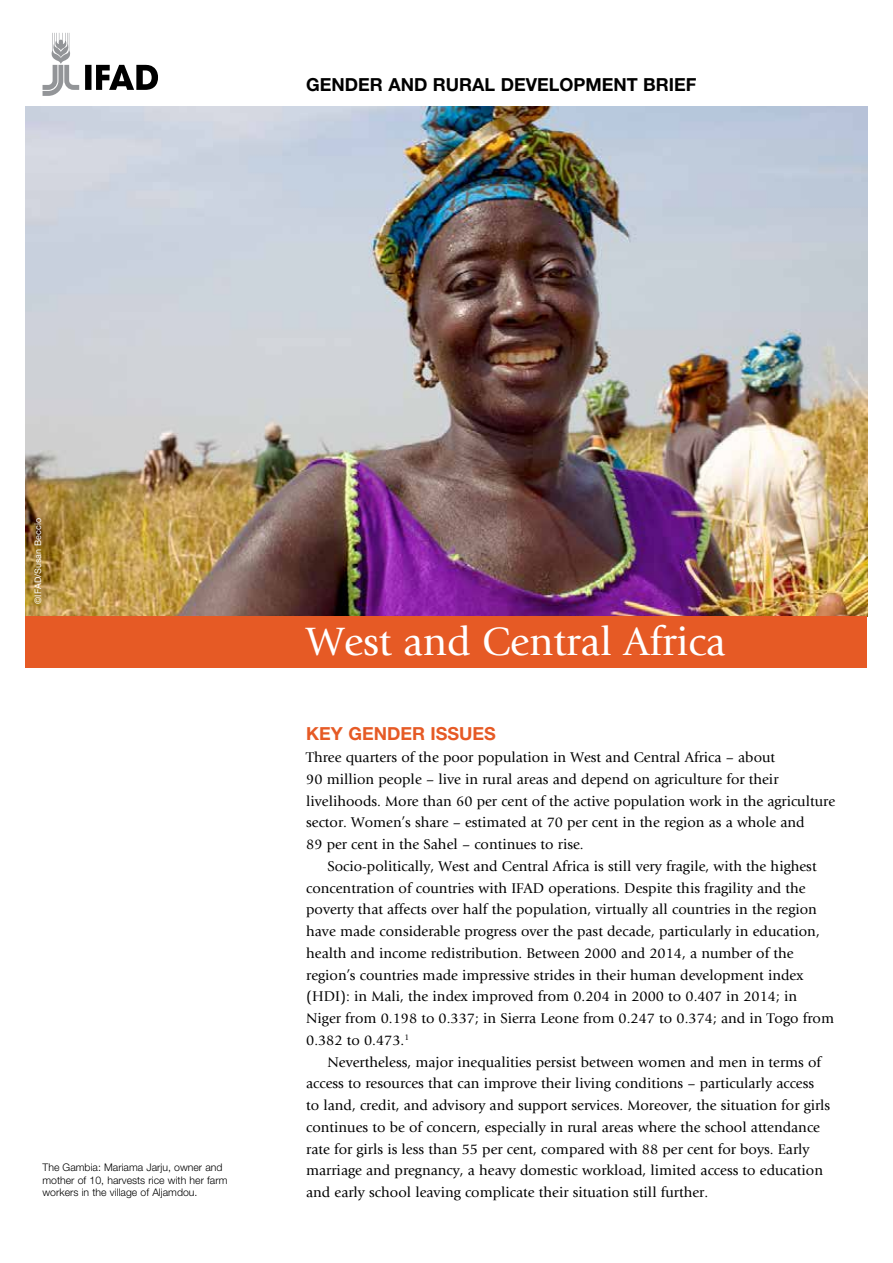
<style>
.page{position:relative;width:893px;height:1263px;background:#fff}
.page>*{position:absolute;margin:0;border:0;box-sizing:border-box;transform-origin:0 0}
.t1{font:41.25px "Giovanni";letter-spacing:-.005em;color:#fff}
.t2{font:700 18px "Helvetica Neue";color:#000}
.t3{font:700 18px "Helvetica Neue";color:#e65a25}
.t4{font:14.7px/21.8px "Giovanni";color:#000}
.t5{font:300 10.5px/12.6px "Helvetica Neue";color:#000}
.t6{font:9px "Helvetica Neue";color:#fff}
</style>
<div class="page">
<img style="left:26px;top:106px;width:841px;height:511px">
<div style="left:26px;top:617px;width:841px;height:51px;background:#e65a25"></div>
<svg style="left:85px;top:65px;width:73px;height:25px"></svg>
<svg style="left:43px;top:33px;width:36px;height:63px"></svg>
<p class="t2" style="left:306px;top:73px;width:392px">GENDER AND RURAL DEVELOPMENT BRIEF</p>
<p class="t6" style="left:33px;top:604px;width:87px;rotate:-90deg">©IFAD/Susan Beccio</p>
<p class="t5" style="left:43px;top:1161px;width:186px">The Gambia: Mariama Jarju, owner and mother of 10, harvests rice with her farm workers in the village of Aljamdou.</p>
<h1 class="t1" style="left:306px;top:618px;width:421px">West and Central Africa</h1>
<p class="t3" style="left:306px;top:723px;width:191px">KEY GENDER ISSUES</p>
<p class="t4" style="left:306px;top:746px;width:530px">Three quarters of the poor population in West and Central Africa – about<br>90 million people – live in rural areas and depend on agriculture for their livelihoods. More than 60 per cent of the active population work in the agriculture sector. Women’s share – estimated at 70 per cent in the region as a whole and<br>89 per cent in the Sahel – continues to rise.</p>
<p class="t4" style="left:306px;top:855px;width:529px;text-indent:21px">Socio-politically, West and Central Africa is still very fragile, with the highest concentration of countries with IFAD operations. Despite this fragility and the poverty that affects over half the population, virtually all countries in the region have made considerable progress over the past decade, particularly in education, health and income redistribution. Between 2000 and 2014, a number of the region’s countries made impressive strides in their human development index (HDI): in Mali, the index improved from 0.204 in 2000 to 0.407 in 2014; in Niger from 0.198 to 0.337; in Sierra Leone from 0.247 to 0.374; and in Togo from 0.382 to 0.473.<sup>1</sup></p>
<p class="t4" style="left:306px;top:1051px;width:526px;text-indent:21px">Nevertheless, major inequalities persist between women and men in terms of access to resources that can improve their living conditions – particularly access to land, credit, and advisory and support services. Moreover, the situation for girls continues to be of concern, especially in rural areas where the school attendance rate for girls is less than 55 per cent, compared with 88 per cent for boys. Early marriage and pregnancy, a heavy domestic workload, limited access to education and early school leaving complicate their situation still further.</p>
</div>
